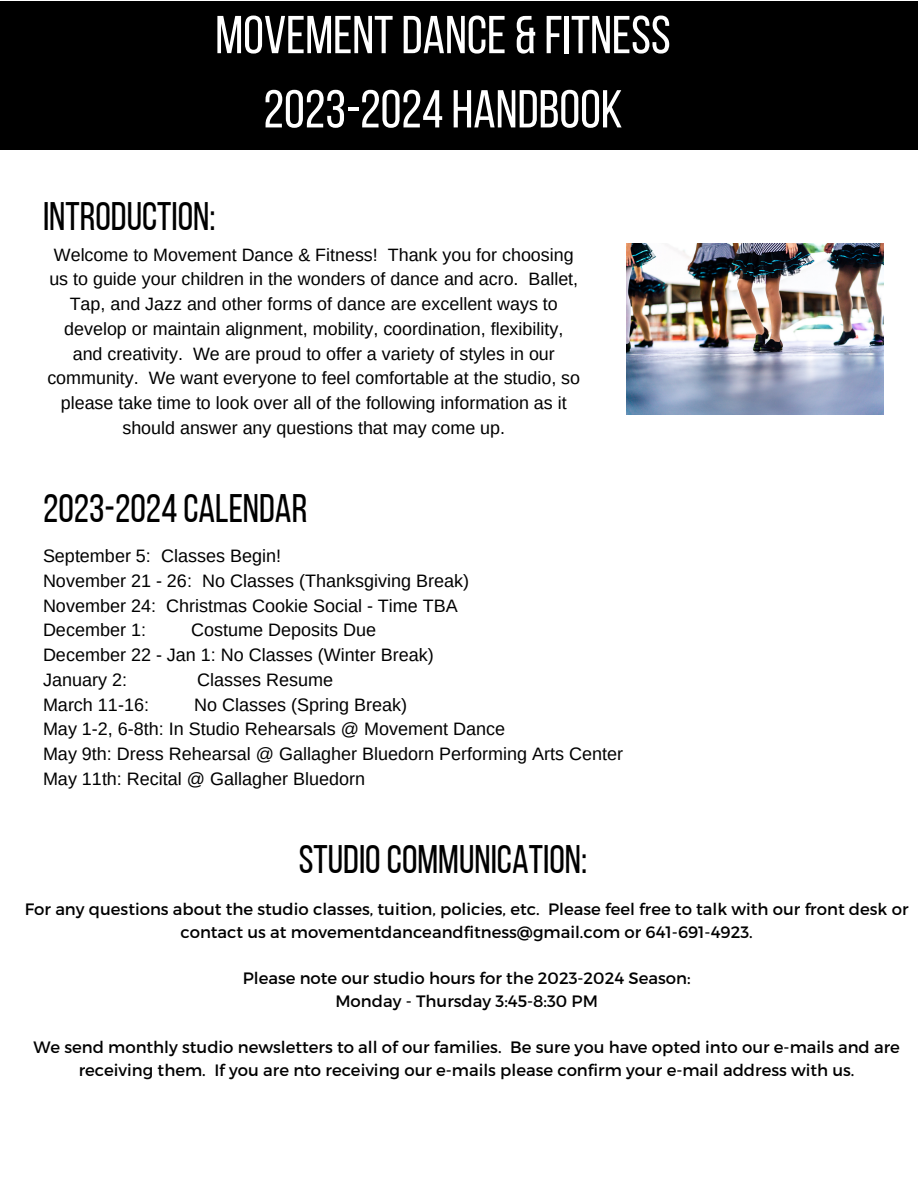
<style>
.page{position:relative;width:918px;height:1188px;background:#fff}
.page>*{position:absolute;margin:0;border:0;box-sizing:border-box;transform-origin:0 0}
.t1{font:53.25px "Bebas Neue";color:#fff}
.t2{font:39.75px "Bebas Neue";color:#000}
.t3{font:18px "Arimo";color:#000}
.t4{font:17.85px/24.8px "Arimo";color:#000;text-align:center}
.t5{font:16.5px/23.1px "Montserrat";color:#000;text-align:center}
</style>
<div class="page">
<div style="left:0;top:1px;width:918px;height:149px;background:#000"></div>
<img style="left:626px;top:244px;width:258px;height:171px">
<p class="t1" style="left:215px;top:13px;width:457px">MOVEMENTDANCE &amp; FITNESS</p>
<p class="t1" style="left:263px;top:88px;width:361px">2023-2024 HANDBOOK</p>
<p class="t2" style="left:43px;top:200px;width:174px">INTRODUCTION:</p>
<p class="t4" style="left:47px;top:242px;width:534px">Welcome to Movement Dance &amp; Fitness! Thank you for choosing us to guide your children in the wonders of dance and acro. Ballet, Tap, and Jazz and other forms of dance are excellent ways to develop or maintain alignment, mobility, coordination, flexibility, and creativity. We are proud to offer a variety of styles in our community. We want everyone to feel comfortable at the studio, so please take time to look over all of the following information as it should answer any questions that may come up.</p>
<p class="t2" style="left:43px;top:492px;width:266px">2023-2024 CALENDAR</p>
<p class="t3" style="left:43px;top:546px;width:240px">September 5: Classes Begin!</p>
<p class="t3" style="left:43px;top:571px;width:428px">November 21 - 26: No Classes (Thanksgiving Break)</p>
<p class="t3" style="left:43px;top:595px;width:416px">November 24: Christmas Cookie Social - Time TBA</p>
<p class="t3" style="left:43px;top:620px;width:104px">December 1:</p>
<p class="t3" style="left:191px;top:620px;width:186px">Costume Deposits Due</p>
<p class="t3" style="left:43px;top:645px;width:392px">December 22 - Jan 1: No Classes (Winter Break)</p>
<p class="t3" style="left:43px;top:670px;width:86px">January 2:</p>
<p class="t3" style="left:197px;top:670px;width:138px">Classes Resume</p>
<p class="t3" style="left:43px;top:694px;width:108px">March 11-16:</p>
<p class="t3" style="left:194px;top:694px;width:214px">No Classes (Spring Break)</p>
<p class="t3" style="left:43px;top:719px;width:464px">May 1-2, 6-8th: In Studio Rehearsals @ Movement Dance</p>
<p class="t3" style="left:43px;top:744px;width:582px">May 9th: Dress Rehearsal @ Gallagher Bluedorn Performing Arts Center</p>
<p class="t3" style="left:43px;top:769px;width:324px">May 11th: Recital @ Gallagher Bluedorn</p>
<p class="t2" style="left:299px;top:843px;width:290px">STUDIOCOMMUNICATION:</p>
<p class="t5" style="left:25px;top:896px;width:885px">For any questions about the studio classes, tuition, policies, etc. Please feel free to talk with our front desk or contact us at movementdanceandfitness@gmail.com or 641-691-4923.</p>
<p class="t5" style="left:243px;top:965px;width:449px">Please note our studio hours for the 2023-2024 Season:</p>
<p class="t5" style="left:335px;top:989px;width:264px">Monday - Thursday 3:45-8:30 PM</p>
<p class="t5" style="left:33px;top:1035px;width:868px">We send monthly studio newsletters to all of our families. Be sure you have opted into our e-mails and are receiving them. If you are nto receiving our e-mails please confirm your e-mail address with us.</p>
</div>
